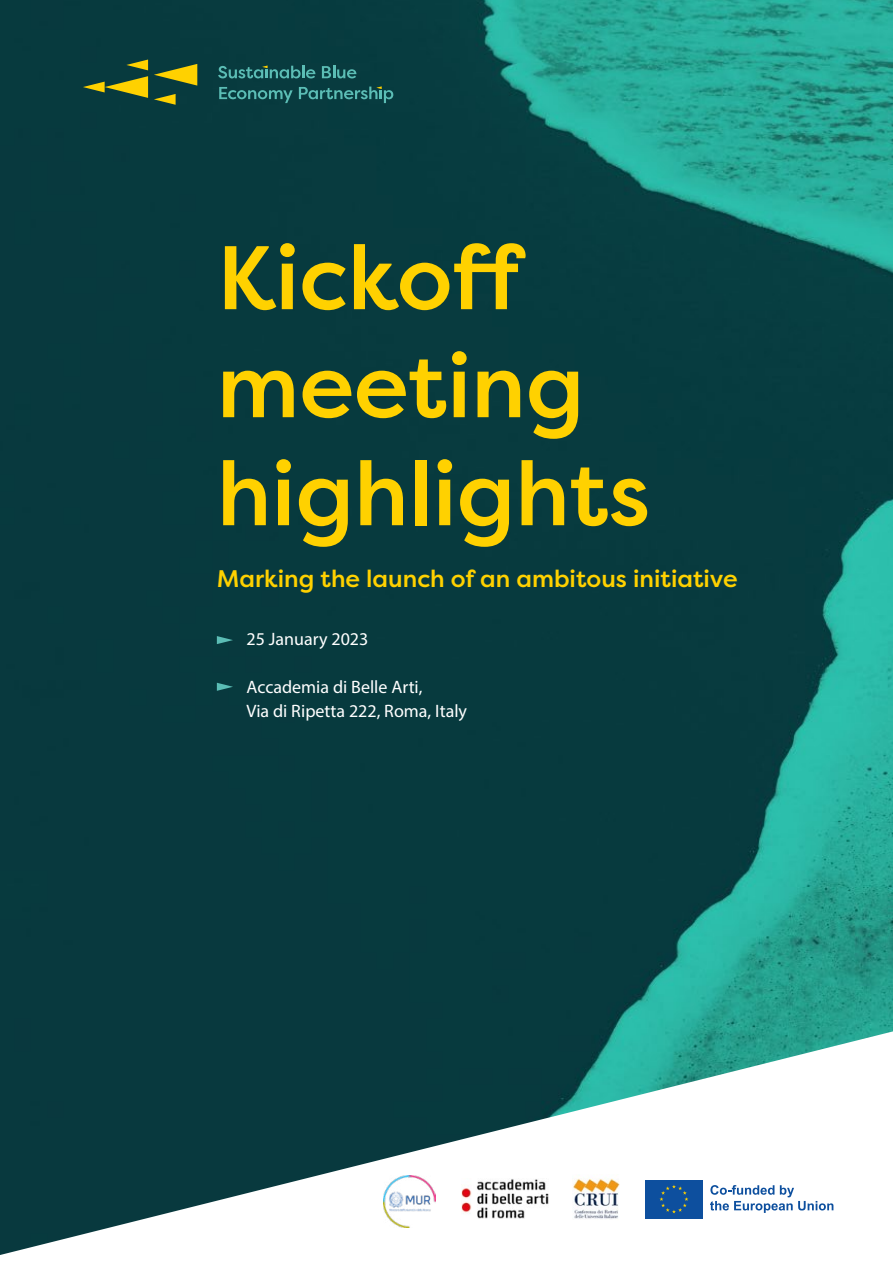
<style>
.page{position:relative;width:893px;height:1263px;background:#fff}
.page>*{position:absolute;margin:0;border:0;box-sizing:border-box;transform-origin:0 0}
.t1{font:500 90px/108px "Filson Pro";color:#ffd100}
.t2{font:500 24px "Filson Pro";color:#ffd100}
.t3{font:18px/24px "Myriad Pro";color:#fff}
</style>
<div class="page">
<img style="left:0;top:0;width:893px;height:1031px">
<svg style="left:126px;top:60px;width:22px;height:10px"></svg>
<svg style="left:83px;top:76px;width:65px;height:22px"></svg>
<svg style="left:154px;top:64px;width:43px;height:22px"></svg>
<svg style="left:154px;top:94px;width:22px;height:11px"></svg>
<svg style="left:218px;top:66px;width:97px;height:12px"></svg>
<svg style="left:322px;top:66px;width:34px;height:12px"></svg>
<svg style="left:219px;top:87px;width:74px;height:16px"></svg>
<svg style="left:299px;top:86px;width:94px;height:17px;background:#206060"></svg>
<svg style="left:0;top:1031px;width:893px;height:224px"></svg>
<div style="left:644px;top:1179px;width:60px;height:40px;background:#0d4f9e"></div>
<svg style="left:659px;top:1185px;width:29px;height:28px"></svg>
<svg style="left:710px;top:1185px;width:123px;height:28px"></svg>
<img style="left:461px;top:1178px;width:87px;height:41px">
<img style="left:573px;top:1174px;width:46px;height:50px">
<img style="left:384px;top:1176px;width:52px;height:52px">
<svg style="left:217px;top:636px;width:16px;height:8px"></svg>
<svg style="left:217px;top:683px;width:16px;height:8px"></svg>
<h1 class="t1" style="left:217px;top:222px;width:435px">Kickoff meeting highlights</h1>
<h2 class="t2" style="left:217px;top:562px;width:522px">Marking the launch of an ambitous initiative</h2>
<p class="t3" style="left:247px;top:627px;width:123px">25 January 2023</p>
<p class="t3" style="left:247px;top:675px;width:222px">Accademia di Belle Arti,<br>Via di Ripetta 222, Roma, Italy</p>
</div>
